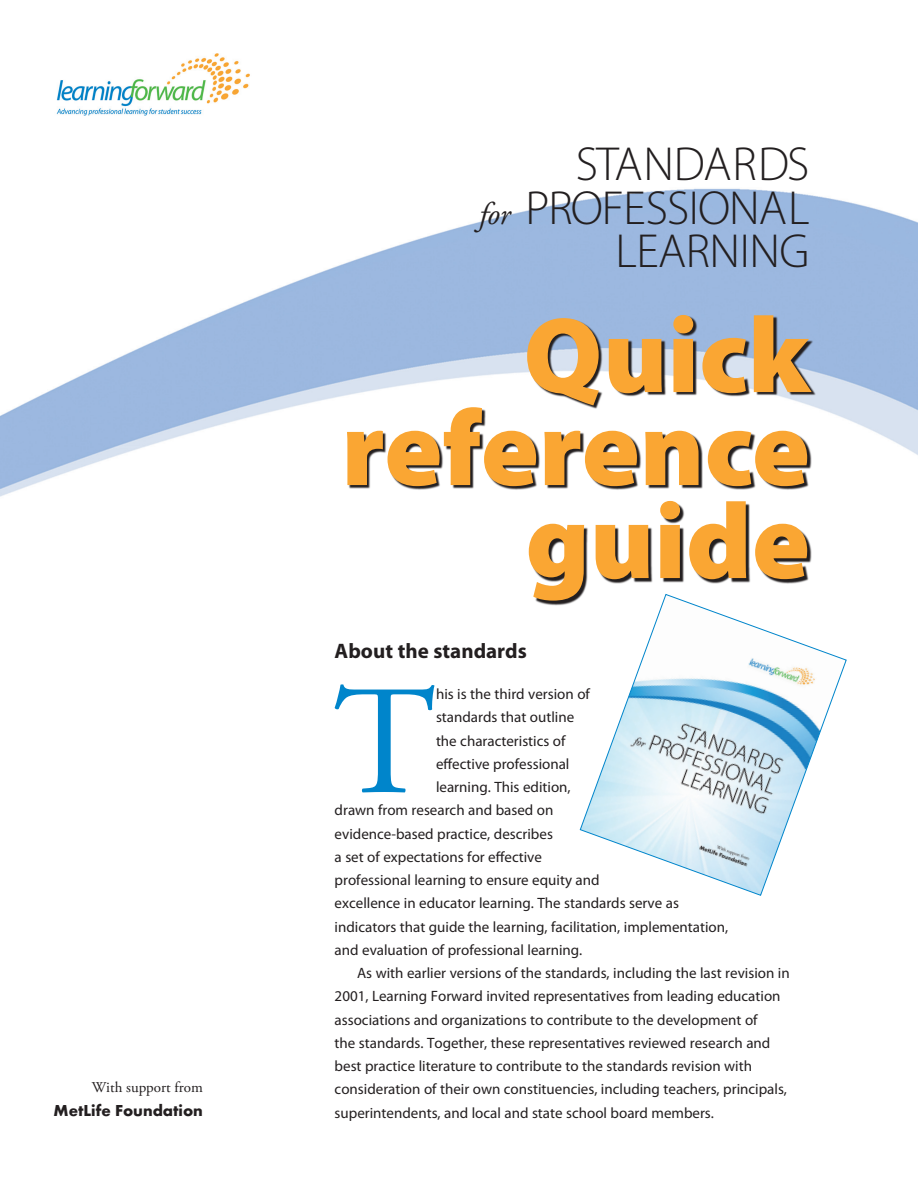
<style>
.page{position:relative;width:918px;height:1188px;background:#fff}
.page>*{position:absolute;margin:0;border:0;box-sizing:border-box;transform-origin:0 0}
.t1{font:155.25px "Adobe Garamond Pro";color:#0085cb}
.t2{font:900 108px/93px "Myriad Pro";color:#faa633;text-align:right}
.t3{font:300 48px/43.5px "Myriad Pro";letter-spacing:-.01em;color:#231f20;text-align:right}
.t4{font:700 21px "Myriad Pro";color:#231f20}
.t5{font:700 16.5px "Futura T";color:#231f20}
.t6{font:15px "Myriad Pro";color:#231f20}
.t7{font:15px "Adobe Garamond Pro";color:#231f20}
.s1{font-family:"Adobe Garamond Pro";font-weight:400;font-style:italic;font-size:31.5px}
</style>
<div class="page">
<img style="left:0;top:188px;width:918px;height:309px">
<svg style="left:579px;top:606px;width:268px;height:290px"></svg>
<svg style="left:349px;top:316px;width:467px;height:290px"></svg>
<img style="left:56px;top:54px;width:194px;height:61px">
<p class="t7" style="left:92px;top:1079px;width:113px">With support from</p>
<p class="t5" style="left:54px;top:1101px;width:151px">MetLife Foundation</p>
<h3 class="t3" style="left:479px;top:143px;width:332px">STANDARDS<br><span class="s1">for</span> PROFESSIONAL<br>LEARNING</h3>
<h2 class="t2" style="left:341px;top:310px;width:470px">Quick reference guide</h2>
<h3 class="t4" style="left:335px;top:639px;width:194px">About the standards</h3>
<h1 class="t1" style="left:334px;top:650px;width:104px">T</h1>
<p class="t6" style="left:436px;top:686px;width:155px">his is the third version of</p>
<p class="t6" style="left:436px;top:709px;width:140px">standards that outline</p>
<p class="t6" style="left:436px;top:732px;width:131px">the characteristics of</p>
<p class="t6" style="left:436px;top:756px;width:135px">effective professional</p>
<p class="t6" style="left:436px;top:779px;width:136px">learning. This edition,</p>
<p class="t6" style="left:335px;top:802px;width:220px">drawn from research and based on</p>
<p class="t6" style="left:335px;top:825px;width:220px">evidence-based practice, describes</p>
<p class="t6" style="left:335px;top:849px;width:209px">a set of expectations for effective</p>
<p class="t6" style="left:335px;top:872px;width:266px">professional learning to ensure equity and</p>
<p class="t6" style="left:335px;top:895px;width:346px">excellence in educator learning. The standards serve as</p>
<p class="t6" style="left:335px;top:918px;width:395px">indicators that guide the learning, facilitation, implementation,</p>
<p class="t6" style="left:335px;top:942px;width:249px">and evaluation of professional learning.</p>
<p class="t6" style="left:357px;top:965px;width:434px">As with earlier versions of the standards, including the last revision in</p>
<p class="t6" style="left:335px;top:988px;width:447px">2001, Learning Forward invited representatives from leading education</p>
<p class="t6" style="left:335px;top:1011px;width:425px">associations and organizations to contribute to the development of</p>
<p class="t6" style="left:335px;top:1035px;width:437px">the standards. Together, these representatives reviewed research and</p>
<p class="t6" style="left:335px;top:1058px;width:419px">best practice literature to contribute to the standards revision with</p>
<p class="t6" style="left:335px;top:1081px;width:454px">consideration of their own constituencies, including teachers, principals,</p>
<p class="t6" style="left:335px;top:1104px;width:381px">superintendents, and local and state school board members.</p>
</div>
